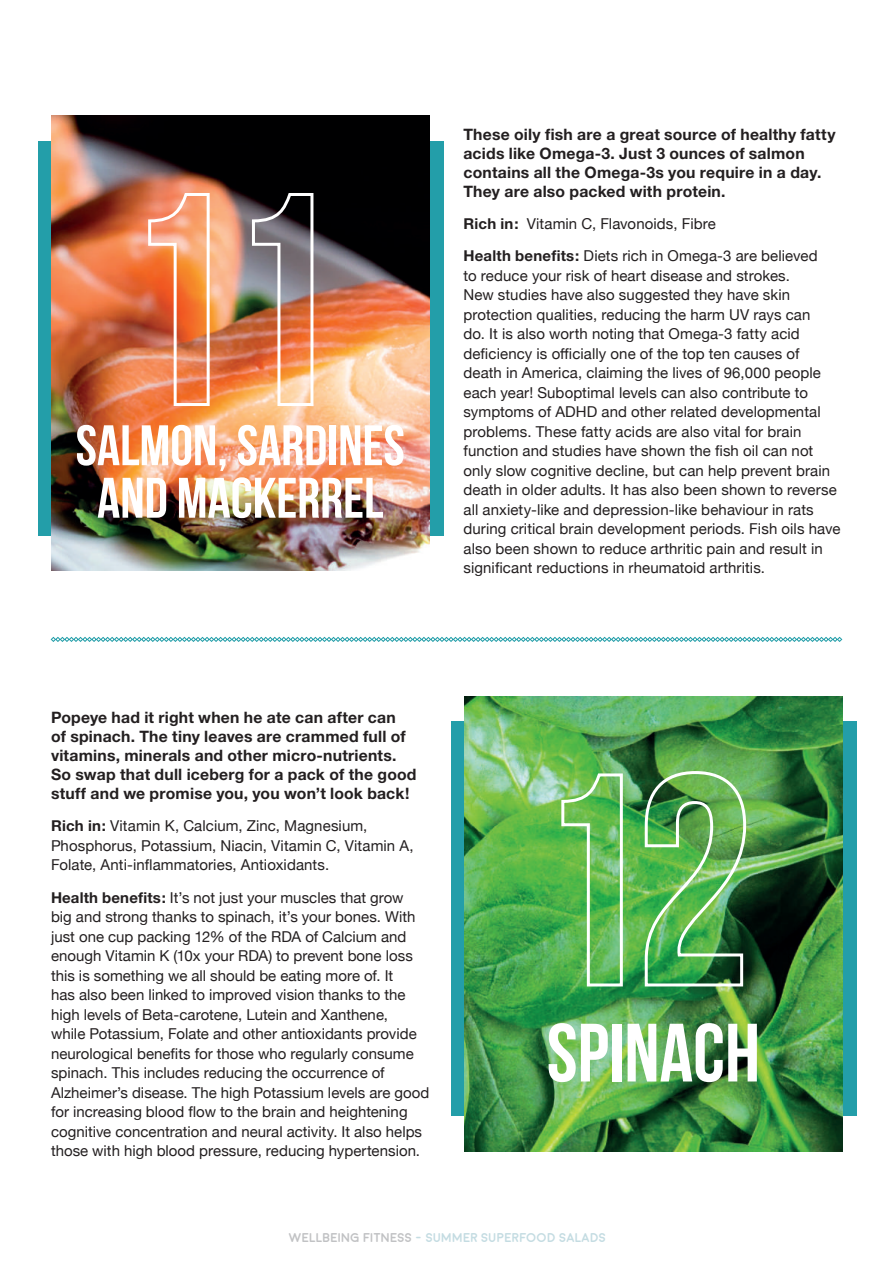
<style>
.page{position:relative;width:893px;height:1263px;background:#fff}
.page>*{position:absolute;margin:0;border:0;box-sizing:border-box;transform-origin:0 0}
.t1{font:700 82.5px "Bebas Neue";color:#fff}
.t2{font:700 57px/52.5px "Bebas Neue";color:#fff;text-align:center}
.t3{font:700 15.75px/18.9px "Helvetica Neue";letter-spacing:.015em;color:#231f20}
.t4{font:15px/19.5px "Helvetica Neue";letter-spacing:.005em;color:#231f20}
.t5{font:700 12.75px "Moon";color:#c4dce2}
.s1{font-weight:700}
.s2{color:#c1c2c4}
</style>
<div class="page">
<svg style="left:51px;top:637px;width:791px;height:5px"></svg>
<div style="left:38px;top:141px;width:405px;height:394px;background:#239ea9"></div>
<img style="left:51px;top:116px;width:378px;height:455px">
<svg style="left:147px;top:191px;width:64px;height:216px;background:#ed8f62"></svg>
<img style="left:250px;top:191px;width:65px;height:216px">
<div style="left:451px;top:722px;width:405px;height:394px;background:#239ea9"></div>
<img style="left:464px;top:696px;width:379px;height:455px">
<svg style="left:560px;top:772px;width:64px;height:216px;background:#70c066"></svg>
<img style="left:643px;top:769px;width:105px;height:219px">
<h2 class="t2" style="left:76px;top:419px;width:331px">SALMON, SARDINES<br>AND MACKERREL</h2>
<p class="t3" style="left:463px;top:124px;width:374px">These oily fish are a great source of healthy fatty acids like Omega-3. Just 3 ounces of salmon contains all the Omega-3s you require in a day.<br>They are also packed with protein.</p>
<p class="t4" style="left:463px;top:208px;width:356px;line-height:32.2px"><span class="s1">Rich in:</span> Vitamin C, Flavonoids, Fibre<br><span class="s1">Health benefits:</span> Diets rich in Omega-3 are believed</p>
<p class="t4" style="left:463px;top:266px;width:378px">to reduce your risk of heart disease and strokes.<br>New studies have also suggested they have skin protection qualities, reducing the harm UV rays can<br>do. It is also worth noting that Omega-3 fatty acid deficiency is officially one of the top ten causes of death in America, claiming the lives of 96,000 people each year! Suboptimal levels can also contribute to symptoms of ADHD and other related developmental problems. These fatty acids are also vital for brain function and studies have shown the fish oil can not only slow cognitive decline, but can help prevent brain death in older adults. It has also been shown to reverse all anxiety-like and depression-like behaviour in rats during critical brain development periods. Fish oils have also been shown to reduce arthritic pain and result in significant reductions in rheumatoid arthritis.</p>
<p class="t3" style="left:51px;top:708px;width:367px">Popeye had it right when he ate can after can<br>of spinach. The tiny leaves are crammed full of vitamins, minerals and other micro-nutrients.<br>So swap that dull iceberg for a pack of the good stuff and we promise you, you won’t look back!</p>
<p class="t4" style="left:51px;top:817px;width:364px"><span class="s1">Rich in:</span> Vitamin K, Calcium, Zinc, Magnesium,<br>Phosphorus, Potassium, Niacin, Vitamin C, Vitamin A,<br>Folate, Anti-inflammatories, Antioxidants.</p>
<p class="t4" style="left:51px;top:888px;width:380px"><span class="s1">Health benefits:</span> It’s not just your muscles that grow<br>big and strong thanks to spinach, it’s your bones. With just one cup packing 12% of the RDA of Calcium and enough Vitamin K (10x your RDA) to prevent bone loss this is something we all should be eating more of. It<br>has also been linked to improved vision thanks to the high levels of Beta-carotene, Lutein and Xanthene,<br>while Potassium, Folate and other antioxidants provide neurological benefits for those who regularly consume spinach. This includes reducing the occurrence of Alzheimer’s disease. The high Potassium levels are good for increasing blood flow to the brain and heightening cognitive concentration and neural activity. It also helps those with high blood pressure, reducing hypertension.</p>
<h1 class="t1" style="left:547px;top:1008px;width:215px">SPINACH</h1>
<p class="t5" style="left:289px;top:1231px;width:319px"><span class="s2">WELLBEING FITNESS</span> - SUMMER SUPERFOOD SALADS</p>
</div>
